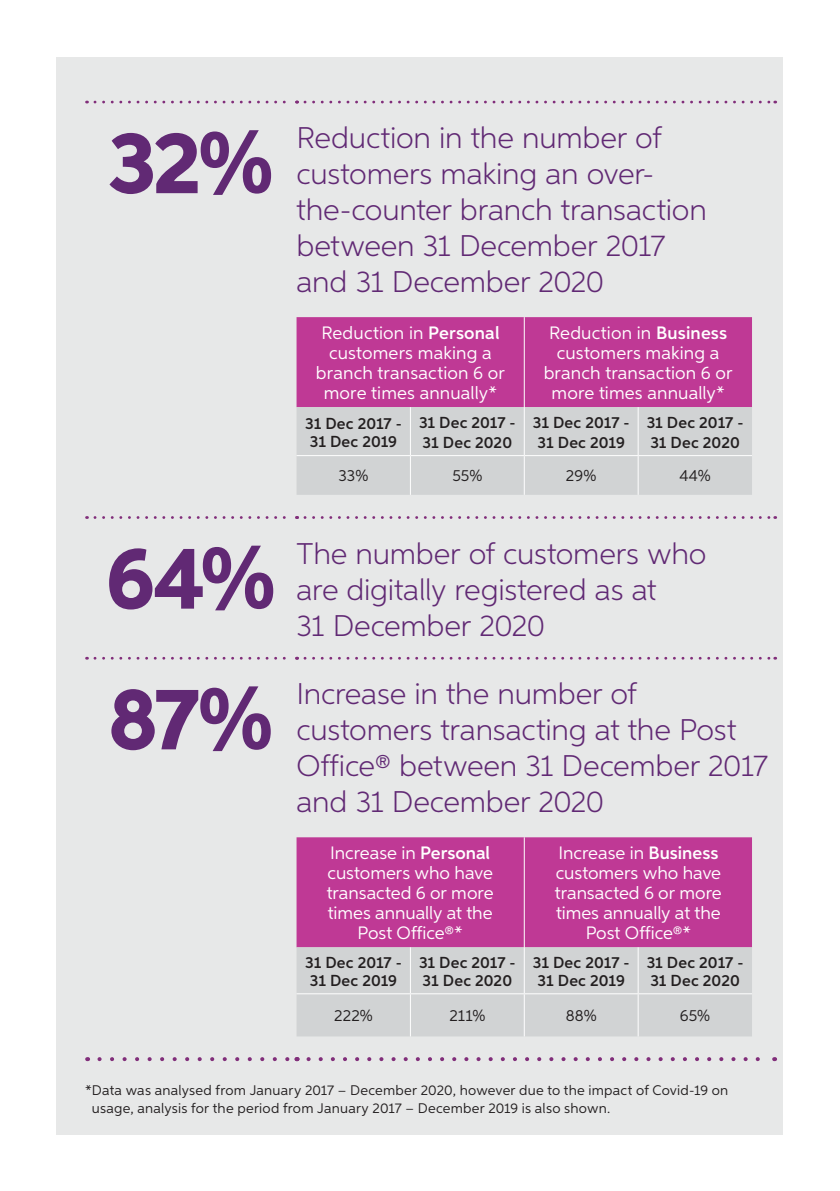
<style>
.page{position:relative;width:840px;height:1191px;background:#fff}
.page>*{position:absolute;margin:0;border:0;box-sizing:border-box;transform-origin:0 0}
.t1{font:800 88px "Aspira";color:#612974}
.t2{font:300 30px/36px "Aspira";letter-spacing:-.005em;color:#612974}
.t3{font:18px/20px "Aspira";letter-spacing:.005em;color:#fff;text-align:center}
.t4{font:600 16px/18px "Aspira";letter-spacing:.005em;color:#231f20}
.t5{font:16px "Aspira";letter-spacing:.015em;color:#231f20}
.t6{font:14px/18px "Aspira";letter-spacing:.015em;color:#231f20}
.s1{font-weight:600}
</style>
<div class="page">
<div style="left:57px;top:57px;width:725px;height:1077px;background:#e7e8e8"></div>
<svg style="left:95px;top:101px;width:202px;height:2px"></svg>
<svg style="left:305px;top:101px;width:470px;height:2px"></svg>
<svg style="left:95px;top:516px;width:202px;height:3px"></svg>
<svg style="left:305px;top:516px;width:470px;height:3px"></svg>
<svg style="left:95px;top:657px;width:202px;height:2px"></svg>
<svg style="left:305px;top:657px;width:470px;height:2px"></svg>
<svg style="left:99px;top:1057px;width:191px;height:4px"></svg>
<svg style="left:308px;top:1057px;width:452px;height:4px"></svg>
<div style="left:296px;top:317px;width:455px;height:90px;background:#bf3995"></div>
<div style="left:296px;top:407px;width:455px;height:88px;background:#d1d3d4"></div>
<hr style="left:296px;top:455px;width:114px;height:1px;background:#fff">
<hr style="left:410px;top:455px;width:114px;height:1px;background:#fff">
<hr style="left:524px;top:455px;width:113px;height:1px;background:#fff">
<hr style="left:637px;top:455px;width:114px;height:1px;background:#fff">
<hr style="left:409px;top:407px;width:1px;height:48px;background:#fff">
<hr style="left:409px;top:456px;width:1px;height:39px;background:#fff">
<hr style="left:523px;top:407px;width:1px;height:48px;background:#fff">
<hr style="left:523px;top:456px;width:1px;height:39px;background:#fff">
<hr style="left:637px;top:407px;width:1px;height:48px;background:#fff">
<hr style="left:637px;top:456px;width:1px;height:39px;background:#fff">
<hr style="left:523px;top:317px;width:1px;height:90px;background:#fff">
<div style="left:296px;top:837px;width:455px;height:110px;background:#bf3995"></div>
<div style="left:296px;top:947px;width:455px;height:89px;background:#d1d3d4"></div>
<hr style="left:296px;top:993px;width:114px;height:1px;background:#fff">
<hr style="left:410px;top:993px;width:114px;height:1px;background:#fff">
<hr style="left:524px;top:993px;width:113px;height:1px;background:#fff">
<hr style="left:637px;top:993px;width:114px;height:1px;background:#fff">
<hr style="left:409px;top:947px;width:1px;height:46px;background:#fff">
<hr style="left:409px;top:994px;width:1px;height:42px;background:#fff">
<hr style="left:523px;top:947px;width:1px;height:46px;background:#fff">
<hr style="left:523px;top:994px;width:1px;height:42px;background:#fff">
<hr style="left:637px;top:947px;width:1px;height:46px;background:#fff">
<hr style="left:637px;top:994px;width:1px;height:42px;background:#fff">
<hr style="left:523px;top:837px;width:1px;height:110px;background:#fff">
<p class="t1" style="left:108px;top:109px;width:167px">32%</p>
<p class="t2" style="left:296px;top:119px;width:411px">Reduction in the number of customers making an over&shy;the-counter branch transaction between 31 December 2017 and 31 December 2020</p>
<p class="t3" style="left:316px;top:323px;width:190px">Reduction in <span class="s1">Personal </span>customers making a branch transaction 6 or more times annually*</p>
<p class="t3" style="left:543px;top:323px;width:190px">Reduction in <span class="s1">Business </span>customers making a branch transaction 6 or more times annually*</p>
<p class="t4" style="left:305px;top:414px;width:98px">31 Dec 2017 -<br>31 Dec 2019</p>
<p class="t4" style="left:419px;top:412px;width:98px;line-height:20px">31 Dec 2017 -<br>31 Dec 2020</p>
<p class="t4" style="left:532px;top:412px;width:98px;line-height:20px">31 Dec 2017 -<br>31 Dec 2019</p>
<p class="t4" style="left:646px;top:412px;width:98px;line-height:20px">31 Dec 2017 -<br>31 Dec 2020</p>
<p class="t5" style="left:338px;top:466px;width:31px">33%</p>
<p class="t5" style="left:452px;top:466px;width:31px">55%</p>
<p class="t5" style="left:565px;top:466px;width:32px">29%</p>
<p class="t5" style="left:679px;top:466px;width:33px">44%</p>
<p class="t1" style="left:106px;top:524px;width:172px">64%</p>
<p class="t2" style="left:296px;top:534px;width:411px">The number of customers who are digitally registered as at<br>31 December 2020</p>
<p class="t1" style="left:108px;top:665px;width:167px">87%</p>
<p class="t2" style="left:296px;top:675px;width:472px">Increase in the number of customers transacting at the Post<br>Office® between 31 December 2017 and 31 December 2020</p>
<p class="t3" style="left:326px;top:843px;width:168px">Increase in <span class="s1">Personal </span>customers who have transacted 6 or more times annually at the<br>Post Office®*</p>
<p class="t3" style="left:554px;top:843px;width:168px">Increase in <span class="s1">Business </span>customers who have transacted 6 or more times annually at the<br>Post Office®*</p>
<p class="t4" style="left:305px;top:953px;width:98px">31 Dec 2017 -<br>31 Dec 2019</p>
<p class="t4" style="left:419px;top:953px;width:98px">31 Dec 2017 -<br>31 Dec 2020</p>
<p class="t4" style="left:532px;top:953px;width:98px">31 Dec 2017 -<br>31 Dec 2019</p>
<p class="t4" style="left:646px;top:953px;width:98px">31 Dec 2017 -<br>31 Dec 2020</p>
<p class="t5" style="left:334px;top:1006px;width:40px">222%</p>
<p class="t5" style="left:449px;top:1006px;width:37px">211%</p>
<p class="t5" style="left:565px;top:1006px;width:33px">88%</p>
<p class="t5" style="left:679px;top:1006px;width:32px">65%</p>
<p class="t6" style="left:92px;top:1080px;width:637px;text-indent:-7px">*Data was analysed from January 2017 – December 2020, however due to the impact of Covid-19 on usage, analysis for the period from January 2017 – December 2019 is also shown.</p>
</div>
